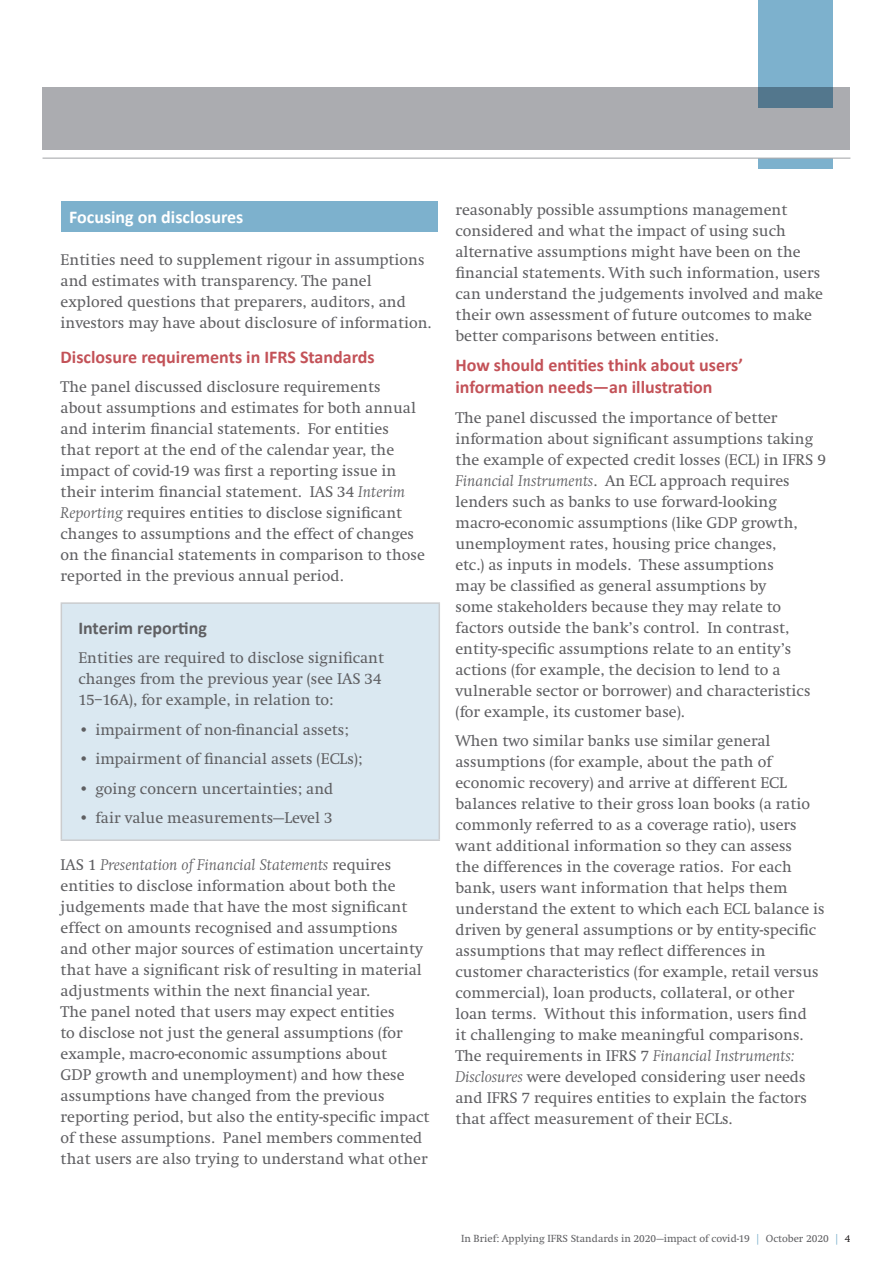
<style>
.page{position:relative;width:893px;height:1263px;background:#fff}
.page>*{position:absolute;margin:0;border:0;box-sizing:border-box;transform-origin:0 0}
.body_copy{font:700 18px/21.6px "Calibri";color:#c35258}
.subsubheading{font:700 18px "Calibri";color:#c35258}
._1-3_headings{font:700 18px "Calibri";color:#fff}
.subsubheading__boxes{font:700 18px "Calibri";color:#5f5f62}
.body_copy-2{font:15.75px/21px "Swift LT Pro";color:#5f5f62}
.t1{font:10.5px "Swift LT Pro";color:#5f5f62}
.s1{font-style:italic}
.s2{color:#7db1cd}
.s3{color:#231f20}
</style>
<div class="page">
<div style="left:758px;top:158px;width:74px;height:11px;background:#7db1cd"></div>
<div style="left:43px;top:88px;width:807px;height:62px;background:#abacb0"></div>
<svg style="left:758px;top:0;width:74px;height:108px;background:#74a5c0"></svg>
<hr style="left:43px;top:158px;width:807px;height:1px;background:#abacb0">
<div style="left:61px;top:201px;width:376px;height:30px;background:#7db1cd"></div>
<div style="left:61px;top:603px;width:378px;height:237px;background:#dae8f1"></div>
<hr style="left:61px;top:602px;width:379px;height:2px;background:#cbccce">
<hr style="left:61px;top:604px;width:1px;height:235px;background:#cbccce">
<hr style="left:439px;top:604px;width:1px;height:235px;background:#cbccce">
<hr style="left:61px;top:839px;width:379px;height:2px;background:#cbccce">
<p class="_1-3_headings" style="left:69px;top:204px;width:176px">Focusing on disclosures</p>
<p class="body_copy-2" style="left:61px;top:249px;width:372px">Entities need to supplement rigour in assumptions and estimates with transparency. The panel explored questions that preparers, auditors, and investors may have about disclosure of information.</p>
<p class="subsubheading" style="left:61px;top:344px;width:316px">Disclosure requirements in IFRS Standards</p>
<p class="body_copy-2" style="left:61px;top:376px;width:366px">The panel discussed disclosure requirements about assumptions and estimates for both annual and interim financial statements. For entities<br>that report at the end of the calendar year, the impact of covid-19 was first a reporting issue in their interim financial statement. IAS 34 <span class="s1">Interim Reporting</span> requires entities to disclose significant changes to assumptions and the effect of changes on the financial statements in comparison to those reported in the previous annual period.</p>
<p class="subsubheading__boxes" style="left:78px;top:615px;width:130px">Interim reporting</p>
<p class="body_copy-2" style="left:78px;top:647px;width:307px">Entities are required to disclose significant changes from the previous year (see IAS 34<br>15–16A), for example, in relation to:</p>
<p class="body_copy-2" style="left:78px;top:719px;width:272px">• impairment of non-financial assets;</p>
<p class="body_copy-2" style="left:78px;top:748px;width:286px">• impairment of financial assets (ECLs);</p>
<p class="body_copy-2" style="left:78px;top:778px;width:257px">• going concern uncertainties; and</p>
<p class="body_copy-2" style="left:78px;top:807px;width:256px">• fair value measurements—Level 3</p>
<p class="body_copy-2" style="left:61px;top:855px;width:370px">IAS 1 <span class="s1">Presentation of Financial Statements</span> requires entities to disclose information about both the judgements made that have the most significant effect on amounts recognised and assumptions<br>and other major sources of estimation uncertainty that have a significant risk of resulting in material adjustments within the next financial year.<br>The panel noted that users may expect entities<br>to disclose not just the general assumptions (for example, macro-economic assumptions about<br>GDP growth and unemployment) and how these assumptions have changed from the previous reporting period, but also the entity-specific impact of these assumptions. Panel members commented that users are also trying to understand what other</p>
<p class="body_copy-2" style="left:455px;top:200px;width:369px">reasonably possible assumptions management considered and what the impact of using such alternative assumptions might have been on the financial statements. With such information, users can understand the judgements involved and make their own assessment of future outcomes to make better comparisons between entities.</p>
<p class="body_copy" style="left:455px;top:354px;width:289px">How should entities think about users’ information needs—an illustration</p>
<p class="body_copy-2" style="left:455px;top:407px;width:372px">The panel discussed the importance of better information about significant assumptions taking the example of expected credit losses (ECL) in IFRS 9<br><span class="s1">Financial Instruments</span>. An ECL approach requires lenders such as banks to use forward-looking macro-economic assumptions (like GDP growth, unemployment rates, housing price changes,<br>etc.) as inputs in models. These assumptions<br>may be classified as general assumptions by<br>some stakeholders because they may relate to factors outside the bank’s control. In contrast, entity‑specific assumptions relate to an entity’s actions (for example, the decision to lend to a vulnerable sector or borrower) and characteristics (for example, its customer base).</p>
<p class="body_copy-2" style="left:455px;top:730px;width:371px">When two similar banks use similar general assumptions (for example, about the path of economic recovery) and arrive at different ECL balances relative to their gross loan books (a ratio commonly referred to as a coverage ratio), users want additional information so they can assess<br>the differences in the coverage ratios. For each bank, users want information that helps them understand the extent to which each ECL balance is driven by general assumptions or by entity‑specific assumptions that may reflect differences in customer characteristics (for example, retail versus commercial), loan products, collateral, or other loan terms. Without this information, users find<br>it challenging to make meaningful comparisons.<br>The requirements in IFRS 7 <span class="s1">Financial Instruments:<br>Disclosures</span> were developed considering user needs and IFRS 7 requires entities to explain the factors that affect measurement of their ECLs.</p>
<p class="t1" style="left:461px;top:1232px;width:391px">In Brief: Applying IFRS Standards in 2020—impact of covid-19 <span class="s2">|</span> October 2020 <span class="s2">|</span> <span class="s3">4</span></p>
</div>
